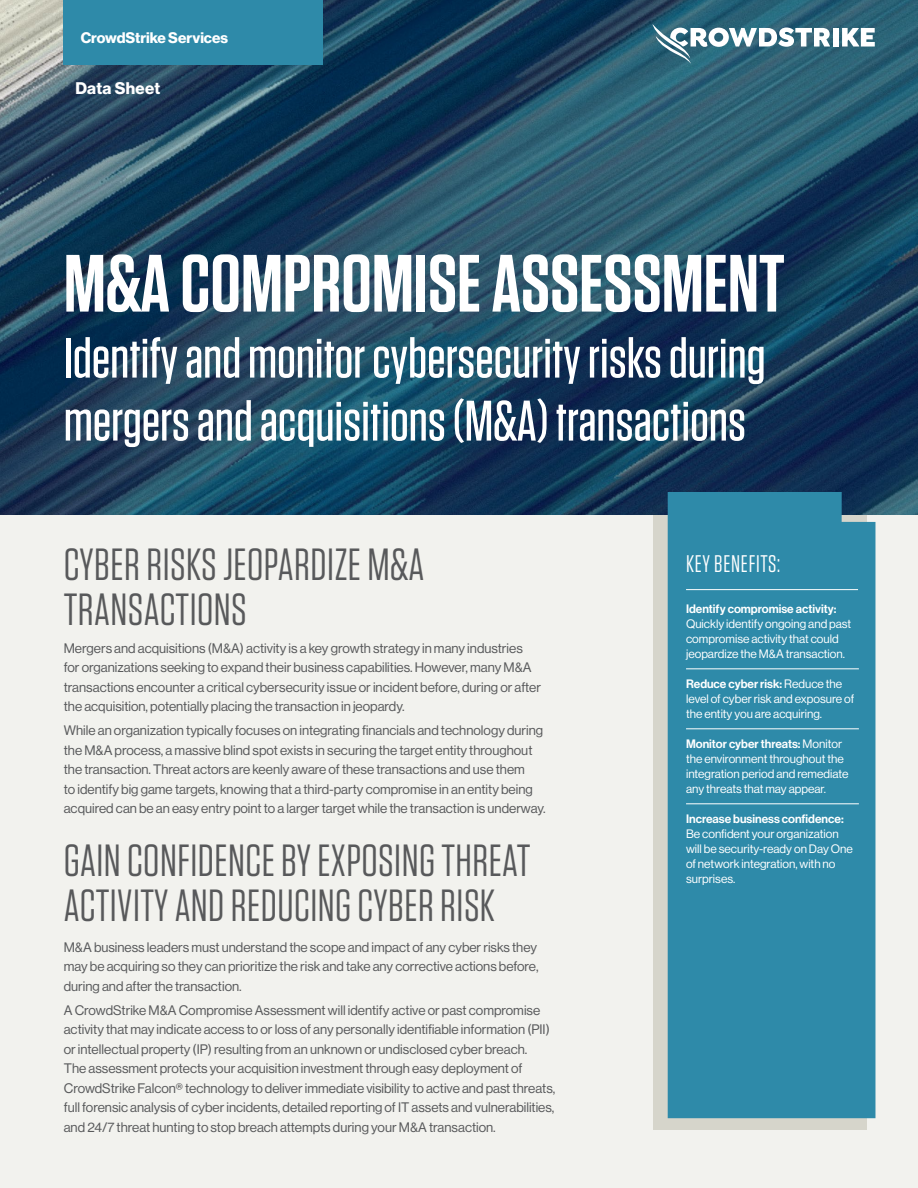
<style>
.page{position:relative;width:918px;height:1188px;background:#fff}
.page>*{position:absolute;margin:0;border:0;box-sizing:border-box;transform-origin:0 0}
.t1{font:600 81px "Tungsten";color:#fff}
.t2{font:500 57px/63px "Tungsten";color:#fff}
.t3{font:45px/45px "Tungsten";letter-spacing:.01em;color:#58595b}
.t4{font:24px "Tungsten";letter-spacing:.03em;color:#fff}
.t5{font:700 16.5px "Haas Grot Disp 75";letter-spacing:.02em;color:#fff}
.t6{font:700 15px "Haas Grot Disp 75";color:#fff}
.t7{font:13.5px/19.5px "Haas Grot Disp 55 Roman";color:#58595b}
.Side_bar_Text_SMALL{font:12px/15px "Haas Grot Disp 55 Roman";color:#fff}
.s1{font-family:"Haas Grot Disp 65";font-weight:500}
</style>
<div class="page">
<div style="left:0;top:515px;width:918px;height:673px;background:#f2f2ee"></div>
<img style="left:0;top:0;width:918px;height:515px">
<div style="left:64px;top:0;width:259px;height:64px;background:#2e8aa9"></div>
<div style="left:653px;top:515px;width:213px;height:615px;background:#d6d5cb"></div>
<div style="left:668px;top:492px;width:207px;height:626px;background:#2e8aa9"></div>
<hr style="left:686px;top:589px;width:172px;height:1px;background:#fff">
<div style="left:833px;top:28px;width:6px;height:19px;background:#fff"></div>
<svg style="left:842px;top:28px;width:33px;height:19px"></svg>
<svg style="left:653px;top:24px;width:177px;height:40px"></svg>
<hr style="left:686px;top:669px;width:173px;height:1px;background:#fff">
<hr style="left:686px;top:729px;width:173px;height:1px;background:#fff">
<hr style="left:686px;top:804px;width:173px;height:1px;background:#fff">
<p class="t6" style="left:81px;top:29px;width:149px">CrowdStrike Services</p>
<p class="t5" style="left:75px;top:79px;width:86px">Data Sheet</p>
<p class="t1" style="left:64px;top:241px;width:722px">M&amp;A COMPROMISE ASSESSMENT</p>
<p class="t2" style="left:64px;top:327px;width:703px">Identify and monitor cybersecurity risks during mergers and acquisitions (M&amp;A) transactions</p>
<p class="t3" style="left:64px;top:543px;width:362px">CYBER RISKS JEOPARDIZE M&amp;A<br>TRANSACTIONS</p>
<p class="t7" style="left:64px;top:638px;width:479px">Mergers and acquisitions (M&amp;A) activity is a key growth strategy in many industries for organizations seeking to expand their business capabilities. However, many M&amp;A transactions encounter a critical cybersecurity issue or incident before, during or after the acquisition, potentially placing the transaction in jeopardy.</p>
<p class="t7" style="left:64px;top:721px;width:483px">While an organization typically focuses on integrating financials and technology during the M&amp;A process, a massive blind spot exists in securing the target entity throughout the transaction. Threat actors are keenly aware of these transactions and use them<br>to identify big game targets, knowing that a third-party compromise in an entity being acquired can be an easy entry point to a larger target while the transaction is underway.</p>
<p class="t3" style="left:64px;top:838px;width:468px">GAIN CONFIDENCE BY EXPOSING THREAT<br>ACTIVITY AND REDUCING CYBER RISK</p>
<p class="t7" style="left:64px;top:937px;width:476px;text-align:justify">M&amp;A business leaders must understand the scope and impact of any cyber risks they may be acquiring so they can prioritize the risk and take any corrective actions before, during and after the transaction.</p>
<p class="t7" style="left:64px;top:1000px;width:493px">A CrowdStrike M&amp;A Compromise Assessment will identify active or past compromise activity that may indicate access to or loss of any personally identifiable information (PII) or intellectual property (IP) resulting from an unknown or undisclosed cyber breach.<br>The assessment protects your acquisition investment through easy deployment of CrowdStrike Falcon® technology to deliver immediate visibility to active and past threats, full forensic analysis of cyber incidents, detailed reporting of IT assets and vulnerabilities, and 24/7 threat hunting to stop breach attempts during your M&amp;A transaction.</p>
<p class="t4" style="left:686px;top:552px;width:96px">KEY BENEFITS:</p>
<p class="Side_bar_Text_SMALL" style="left:686px;top:601px;width:167px"><span class="s1">Identify compromise activity:<br></span>Quickly identify ongoing and past compromise activity that could jeopardize the M&amp;A transaction.</p>
<p class="Side_bar_Text_SMALL" style="left:686px;top:676px;width:170px"><span class="s1">Reduce cyber risk:</span> Reduce the level of cyber risk and exposure of the entity you are acquiring.</p>
<p class="Side_bar_Text_SMALL" style="left:686px;top:736px;width:164px"><span class="s1">Monitor cyber threats:</span> Monitor the environment throughout the integration period and remediate any threats that may appear.</p>
<p class="Side_bar_Text_SMALL" style="left:686px;top:811px;width:168px"><span class="s1">Increase business confidence:<br></span>Be confident your organization will be security-ready on Day One of network integration, with no surprises.</p>
</div>
